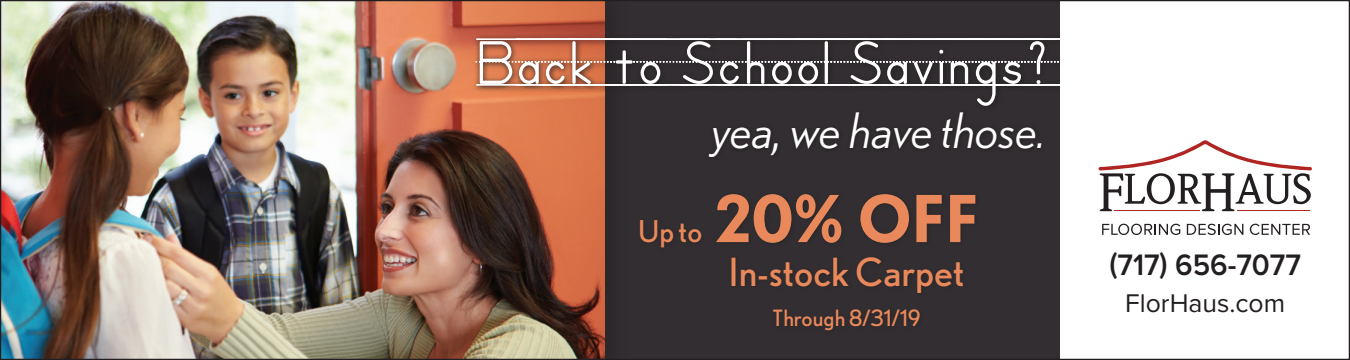
<style>
.page{position:relative;width:1350px;height:360px;background:#fff}
.page>*{position:absolute;margin:0;border:0;box-sizing:border-box;transform-origin:0 0}
.t1{font:65.75px "OZ Manuscriptwith Rules";color:#fff}
.t2{font:700 64.5px "Nobel";color:#e9895b}
.t3{font:italic 48.75px "Nobel";color:#fff}
.t4{font:38.75px "Nobel";color:#e9895b}
.t5{font:600 30.75px "Proxima Nova";color:#231f20;scale:.95 1}
.t6{font:30px "Nobel";color:#e9895b}
.t7{font:26.5px "Proxima Nova";color:#231f20}
.t8{font:22.5px "Nobel";color:#e9895b}
</style>
<div class="page">
<div style="left:377px;top:0;width:683px;height:360px;background:#332e31"></div>
<div style="left:0;top:0;width:629px;height:360px;background:#231f20;opacity:.4"></div>
<img style="left:2px;top:2px;width:603px;height:356px">
<div style="left:471px;top:34px;width:659px;height:79px;background:#231f20;opacity:.95"></div>
<div style="left:706px;top:109px;width:340px;height:52px;background:#322d30"></div>
<div style="left:1060px;top:0;width:290px;height:360px;background:#fff"></div>
<svg style="left:1098px;top:140px;width:214px;height:71px"></svg>
<svg style="left:1102px;top:224px;width:78px;height:11px"></svg>
<svg style="left:1187px;top:224px;width:56px;height:11px"></svg>
<svg style="left:1250px;top:224px;width:60px;height:11px"></svg>
<p class="t1" style="left:476px;top:38px;width:650px">B ACKTOSCHOOLSAVINGS?</p>
<p class="t3" style="left:713px;top:103px;width:336px">yea, we have those.</p>
<p class="t2" style="left:715px;top:180px;width:266px">20% OFF</p>
<p class="t4" style="left:729px;top:250px;width:237px">In-stock Carpet</p>
<p class="t8" style="left:773px;top:305px;width:150px">Through 8/31/19</p>
<p class="t6" style="left:638px;top:214px;width:66px">Up to</p>
<p class="t5" style="left:1110px;top:242px;width:203px">(717) 656-7077</p>
<p class="t7" style="left:1125px;top:283px;width:161px">FlorHaus.com</p>
</div>
